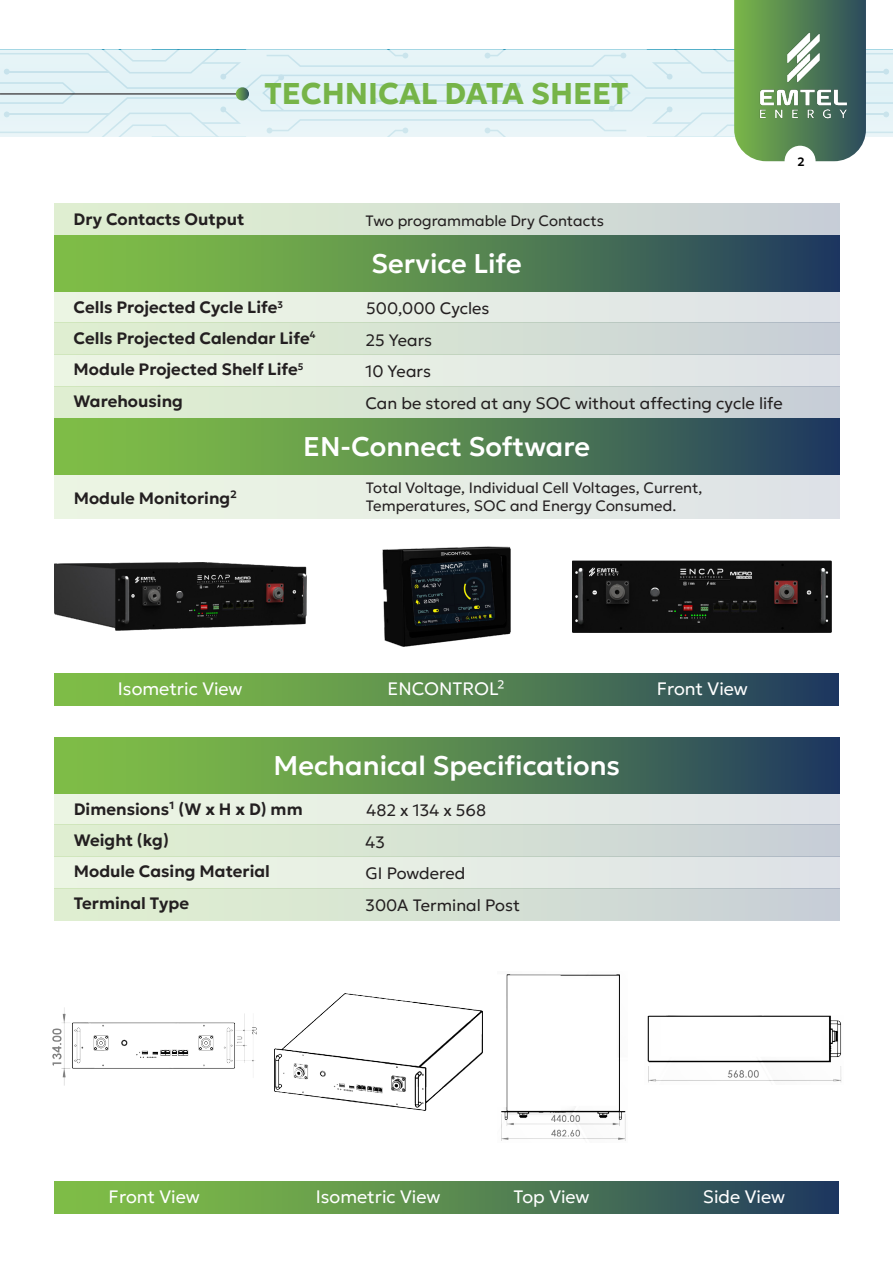
<style>
.page{position:relative;width:893px;height:1263px;background:#fff}
.page>*{position:absolute;margin:0;border:0;box-sizing:border-box;transform-origin:0 0}
.t1{font:700 30px "Geologica";color:#76b448}
.t2{font:500 27px "Geologica";color:#fff}
.t3{font:300 18px "Geologica";color:#fff}
.t4{font:600 16.5px "Geologica";color:#231f20}
.t5{font:300 16.5px "Geologica";color:#231f20}
.t6{font:300 15px "Geologica";color:#231f20}
.t7{font:600 12px "Geologica";color:#000}
.t8{font:600 9.6px "Geologica";color:#231f20}
</style>
<div class="page">
<div style="left:54px;top:737px;width:785px;height:56px;background:linear-gradient(to right,#89cb44,#24405e)"></div>
<div style="left:54px;top:857px;width:785px;height:32px;background:#e6ede4"></div>
<div style="left:54px;top:889px;width:785px;height:31px;background:linear-gradient(to right,#e1f2d0,#c8cfd7)"></div>
<div style="left:54px;top:793px;width:785px;height:32px;background:#e6ede4"></div>
<div style="left:54px;top:825px;width:785px;height:32px;background:linear-gradient(to right,#e1f2d0,#c8cfd7)"></div>
<div style="left:54px;top:474px;width:785px;height:44px;background:#e6ede4"></div>
<div style="left:54px;top:418px;width:785px;height:56px;background:linear-gradient(to right,#89cb44,#24405e)"></div>
<div style="left:54px;top:203px;width:785px;height:32px;background:linear-gradient(to right,#e1f2d0,#c8cfd7)"></div>
<svg style="left:0;top:0;width:893px;height:161px"></svg>
<img style="left:747px;top:18px;width:106px;height:119px">
<div style="left:785px;top:146px;width:31px;height:31px;background:#fff;border-radius:50%"></div>
<div style="left:54px;top:235px;width:785px;height:56px;background:linear-gradient(to right,#89cb44,#24405e)"></div>
<div style="left:54px;top:355px;width:785px;height:32px;background:#e6ede4"></div>
<div style="left:54px;top:387px;width:785px;height:31px;background:linear-gradient(to right,#e1f2d0,#c8cfd7)"></div>
<div style="left:54px;top:291px;width:785px;height:32px;background:#e6ede4"></div>
<div style="left:54px;top:323px;width:785px;height:32px;background:linear-gradient(to right,#e1f2d0,#c8cfd7)"></div>
<div style="left:54px;top:673px;width:785px;height:32px;background:linear-gradient(to right,#89cb44,#24405e)"></div>
<img style="left:54px;top:563px;width:252px;height:67px">
<img style="left:573px;top:560px;width:259px;height:73px">
<div style="left:54px;top:1181px;width:785px;height:32px;background:linear-gradient(to right,#89cb44,#24405e)"></div>
<img style="left:274px;top:994px;width:208px;height:117px">
<img style="left:52px;top:1007px;width:204px;height:78px">
<img style="left:501px;top:974px;width:125px;height:167px">
<img style="left:647px;top:1016px;width:195px;height:67px">
<img style="left:382px;top:546px;width:129px;height:101px">
<h1 class="t1" style="left:264px;top:67px;width:366px">TECHNICAL DATA SHEET</h1>
<p class="t7" style="left:797px;top:151px;width:9px">2</p>
<p class="t4" style="left:74px;top:204px;width:172px">Dry Contacts Output</p>
<p class="t6" style="left:366px;top:208px;width:240px">Two programmable Dry Contacts</p>
<h2 class="t2" style="left:371px;top:239px;width:152px">Service Life</h2>
<p class="t4" style="left:74px;top:293px;width:205px">Cells Projected Cycle Life</p>
<p class="t5" style="left:366px;top:294px;width:125px">500,000 Cycles</p>
<p class="t8" style="left:278px;top:296px;width:7px">3</p>
<p class="t4" style="left:74px;top:323px;width:238px">Cells Projected Calendar Life</p>
<p class="t5" style="left:365px;top:325px;width:68px">25 Years</p>
<p class="t8" style="left:310px;top:326px;width:7px">4</p>
<p class="t4" style="left:74px;top:355px;width:226px">Module Projected Shelf Life</p>
<p class="t5" style="left:365px;top:357px;width:67px">10 Years</p>
<p class="t8" style="left:298px;top:358px;width:7px">5</p>
<p class="t4" style="left:74px;top:387px;width:111px">Warehousing</p>
<p class="t5" style="left:365px;top:389px;width:419px">Can be stored at any SOC without affecting cycle life</p>
<h2 class="t2" style="left:303px;top:423px;width:288px">EN-Connect Software</h2>
<p class="t6" style="left:366px;top:474px;width:338px">Total Voltage, Individual Cell Voltages, Current,</p>
<p class="t4" style="left:74px;top:484px;width:165px">Module Monitoring²</p>
<p class="t6" style="left:366px;top:492px;width:312px">Temperatures, SOC and Energy Consumed.</p>
<p class="t3" style="left:118px;top:673px;width:126px">Isometric View</p>
<p class="t3" style="left:388px;top:673px;width:118px">ENCONTROL²</p>
<p class="t3" style="left:657px;top:673px;width:93px">Front View</p>
<h2 class="t2" style="left:274px;top:741px;width:348px">Mechanical Specifications</h2>
<p class="t4" style="left:74px;top:795px;width:230px">Dimensions¹ (W x H x D) mm</p>
<p class="t5" style="left:366px;top:796px;width:121px">482 x 134 x 568</p>
<p class="t4" style="left:74px;top:825px;width:97px">Weight (kg)</p>
<p class="t5" style="left:366px;top:827px;width:21px">43</p>
<p class="t4" style="left:74px;top:857px;width:198px">Module Casing Material</p>
<p class="t5" style="left:366px;top:859px;width:101px">GI Powdered</p>
<p class="t4" style="left:74px;top:889px;width:117px">Terminal Type</p>
<p class="t5" style="left:366px;top:891px;width:156px">300A Terminal Post</p>
<p class="t3" style="left:109px;top:1181px;width:93px">Front View</p>
<p class="t3" style="left:316px;top:1181px;width:126px">Isometric View</p>
<p class="t3" style="left:514px;top:1181px;width:77px">Top View</p>
<p class="t3" style="left:703px;top:1181px;width:84px">Side View</p>
</div>
